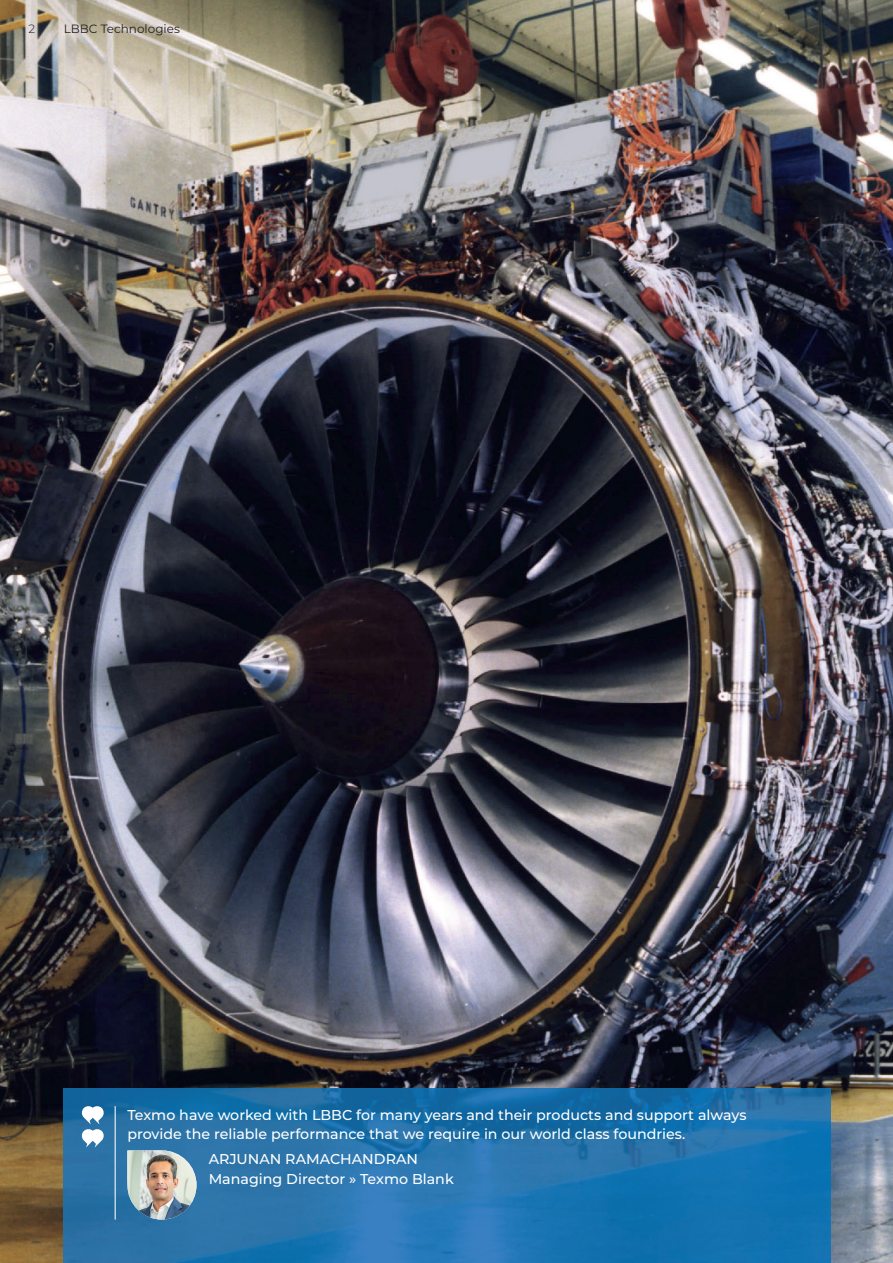
<style>
.page{position:relative;width:893px;height:1263px;background:#fff}
.page>*{position:absolute;margin:0;border:0;box-sizing:border-box;transform-origin:0 0}
.t1{font:500 14.25px/19.5px "Montserrat";color:#fff}
.t2{font:12px "Montserrat";color:#231f20}
.t3{font:300 12px "Montserrat";color:#231f20}
</style>
<div class="page">
<img style="left:0;top:0;width:893px;height:1263px">
<img style="left:64px;top:1089px;width:766px;height:174px">
<svg style="left:81px;top:1105px;width:23px;height:42px"></svg>
<img style="left:127px;top:1150px;width:69px;height:69px">
<hr style="left:115px;top:1106px;width:1px;height:113px;background:#fff">
<p class="t3" style="left:29px;top:20px;width:8px">2</p>
<p class="t2" style="left:64px;top:20px;width:118px">LBBC Technologies</p>
<p class="t1" style="left:127px;top:1104px;width:621px">Texmo have worked with LBBC for many years and their products and support always provide the reliable performance that we require in our world class foundries.</p>
<p class="t1" style="left:209px;top:1149px;width:247px">ARJUNAN RAMACHANDRAN<br>Managing Director » Texmo Blank</p>
</div>
